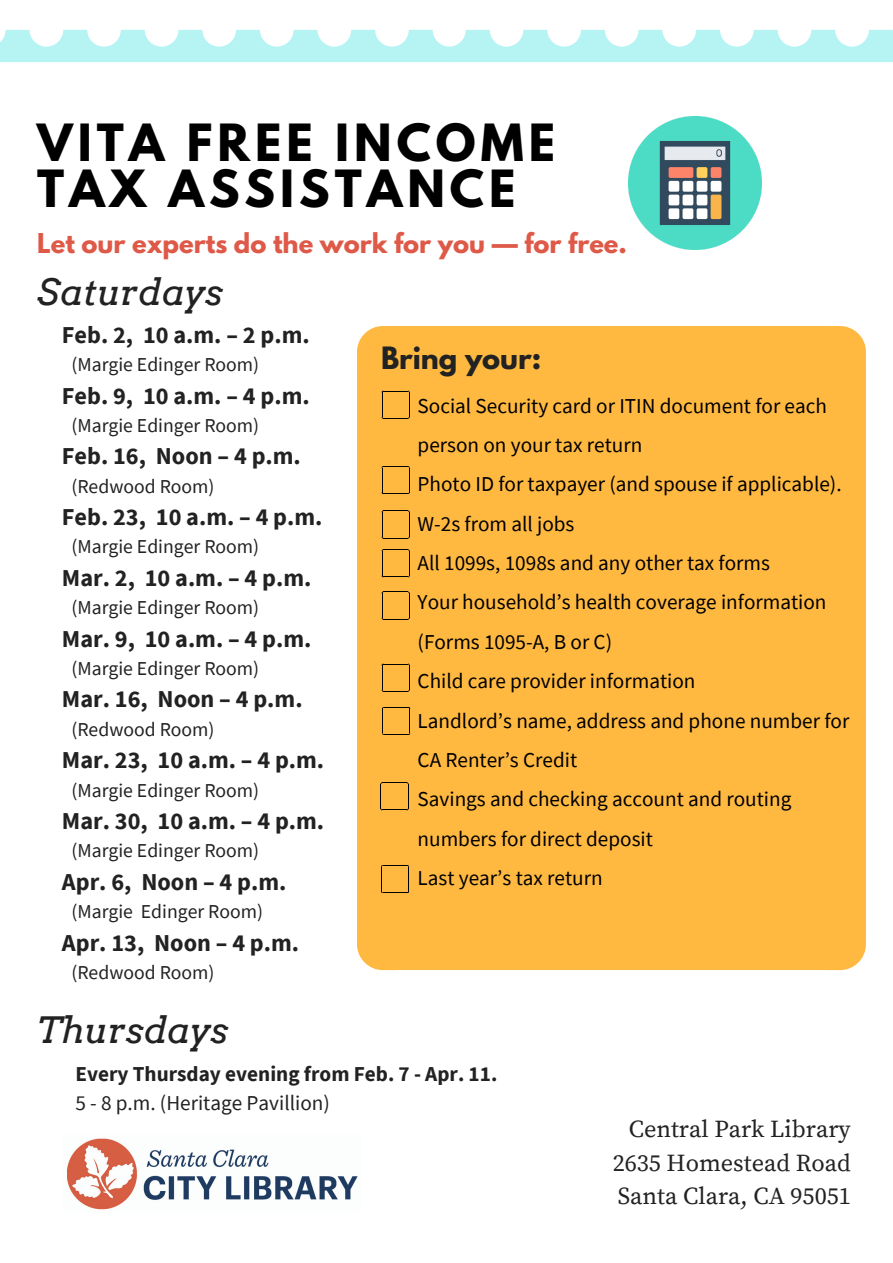
<style>
.page{position:relative;width:893px;height:1263px;background:#fff}
.page>*{position:absolute;margin:0;border:0;box-sizing:border-box;transform-origin:0 0}
.t1{font:700 45.45px/46.1px "League Spartan";letter-spacing:.11em;color:#000}
.t2{font:italic 36.38px "Arvo";color:#222}
.t3{font:700 27.22px "League Spartan";color:#222}
.t4{font:700 24.22px "Source Sans Pro";color:#222}
.t5{font:24.22px/33.8px "Source Serif Pro";color:#222;text-align:justify}
.t6{font:700 24.22px "League Spartan";color:#de5947}
.t7{font:21.23px/39.4px "Source Sans Pro";color:#000}
.t8{font:700 21.23px "Source Sans Pro";color:#222}
.t9{font:21.23px "Source Sans Pro";color:#222}
.t10{font:19.73px "Source Sans Pro";color:#222}
</style>
<div class="page">
<img style="left:629px;top:116px;width:132px;height:133px">
<svg style="left:0;top:30px;width:893px;height:32px"></svg>
<img style="left:67px;top:1138px;width:291px;height:72px">
<svg style="left:827px;top:326px;width:39px;height:41px;background:#ffbf52"></svg>
<div style="left:826px;top:367px;width:40px;height:567px;background:#ffb941"></div>
<div style="left:396px;top:367px;width:431px;height:567px;background:#ffb941"></div>
<div style="left:396px;top:326px;width:431px;height:43px;background:#ffb941"></div>
<svg style="left:357px;top:326px;width:39px;height:41px;background:#ffbf52"></svg>
<div style="left:357px;top:367px;width:40px;height:567px;background:#ffb941"></div>
<div style="left:396px;top:932px;width:431px;height:38px;background:#ffb941"></div>
<svg style="left:357px;top:934px;width:39px;height:36px"></svg>
<svg style="left:827px;top:934px;width:39px;height:36px"></svg>
<svg style="left:382px;top:391px;width:28px;height:28px"></svg>
<svg style="left:382px;top:466px;width:28px;height:28px"></svg>
<svg style="left:382px;top:510px;width:28px;height:29px"></svg>
<svg style="left:382px;top:591px;width:28px;height:29px"></svg>
<svg style="left:382px;top:663px;width:28px;height:29px"></svg>
<svg style="left:382px;top:707px;width:28px;height:28px"></svg>
<svg style="left:380px;top:782px;width:29px;height:28px"></svg>
<svg style="left:381px;top:865px;width:28px;height:28px"></svg>
<svg style="left:382px;top:549px;width:28px;height:28px"></svg>
<h1 class="t1" style="left:37px;top:125px;width:519px">VITA FREE INCOME<br>TAX ASSISTANCE</h1>
<p class="t6" style="left:37px;top:231px;width:591px">Let our experts do the work for you — for free.</p>
<h2 class="t2" style="left:37px;top:270px;width:188px">Saturdays</h2>
<p class="t4" style="left:62px;top:319px;width:249px">Feb. 2, 10 a.m. – 2 p.m.</p>
<p class="t4" style="left:62px;top:380px;width:249px">Feb. 9, 10 a.m. – 4 p.m.</p>
<p class="t4" style="left:62px;top:440px;width:240px">Feb. 16, Noon – 4 p.m.</p>
<p class="t4" style="left:62px;top:501px;width:262px">Feb. 23, 10 a.m. – 4 p.m.</p>
<p class="t10" style="left:71px;top:352px;width:189px">(Margie Edinger Room)</p>
<p class="t3" style="left:381px;top:344px;width:162px">Bring your:</p>
<p class="t7" style="left:418px;top:385px;width:433px">Social Security card or ITIN document for each person on your tax return<br>Photo ID for taxpayer (and spouse if applicable).<br>W-2s from all jobs<br>All 1099s, 1098s and any other tax forms<br>Your household’s health coverage information (Forms 1095-A, B or C)<br>Child care provider information<br>Landlord’s name, address and phone number for CA Renter’s Credit<br>Savings and checking account and routing numbers for direct deposit<br>Last year’s tax return</p>
<p class="t10" style="left:71px;top:412px;width:189px">(Margie Edinger Room)</p>
<p class="t10" style="left:71px;top:473px;width:145px">(Redwood Room)</p>
<p class="t10" style="left:71px;top:534px;width:189px">(Margie Edinger Room)</p>
<p class="t4" style="left:62px;top:562px;width:251px">Mar. 2, 10 a.m. – 4 p.m.</p>
<p class="t10" style="left:71px;top:595px;width:189px">(Margie Edinger Room)</p>
<p class="t4" style="left:62px;top:623px;width:251px">Mar. 9, 10 a.m. – 4 p.m.</p>
<p class="t10" style="left:71px;top:656px;width:189px">(Margie Edinger Room)</p>
<p class="t4" style="left:62px;top:684px;width:242px">Mar. 16, Noon – 4 p.m.</p>
<p class="t10" style="left:71px;top:716px;width:145px">(Redwood Room)</p>
<p class="t4" style="left:62px;top:744px;width:264px">Mar. 23, 10 a.m. – 4 p.m.</p>
<p class="t10" style="left:71px;top:777px;width:189px">(Margie Edinger Room)</p>
<p class="t4" style="left:62px;top:805px;width:264px">Mar. 30, 10 a.m. – 4 p.m.</p>
<p class="t10" style="left:71px;top:838px;width:189px">(Margie Edinger Room)</p>
<p class="t4" style="left:62px;top:866px;width:226px">Apr. 6, Noon – 4 p.m.</p>
<p class="t10" style="left:71px;top:899px;width:193px">(Margie Edinger Room)</p>
<p class="t4" style="left:62px;top:927px;width:239px">Apr. 13, Noon – 4 p.m.</p>
<p class="t10" style="left:71px;top:959px;width:145px">(Redwood Room)</p>
<h2 class="t2" style="left:37px;top:1008px;width:193px">Thursdays</h2>
<p class="t8" style="left:75px;top:1060px;width:423px">Every Thursday evening from Feb. 7 - Apr. 11.</p>
<p class="t9" style="left:75px;top:1089px;width:256px">5 - 8 p.m. (Heritage Pavillion)</p>
<p class="t5" style="left:613px;top:1113px;width:240px;text-indent:16px">Central Park Library 2635 Homestead Road Santa Clara, CA 95051</p>
</div>
